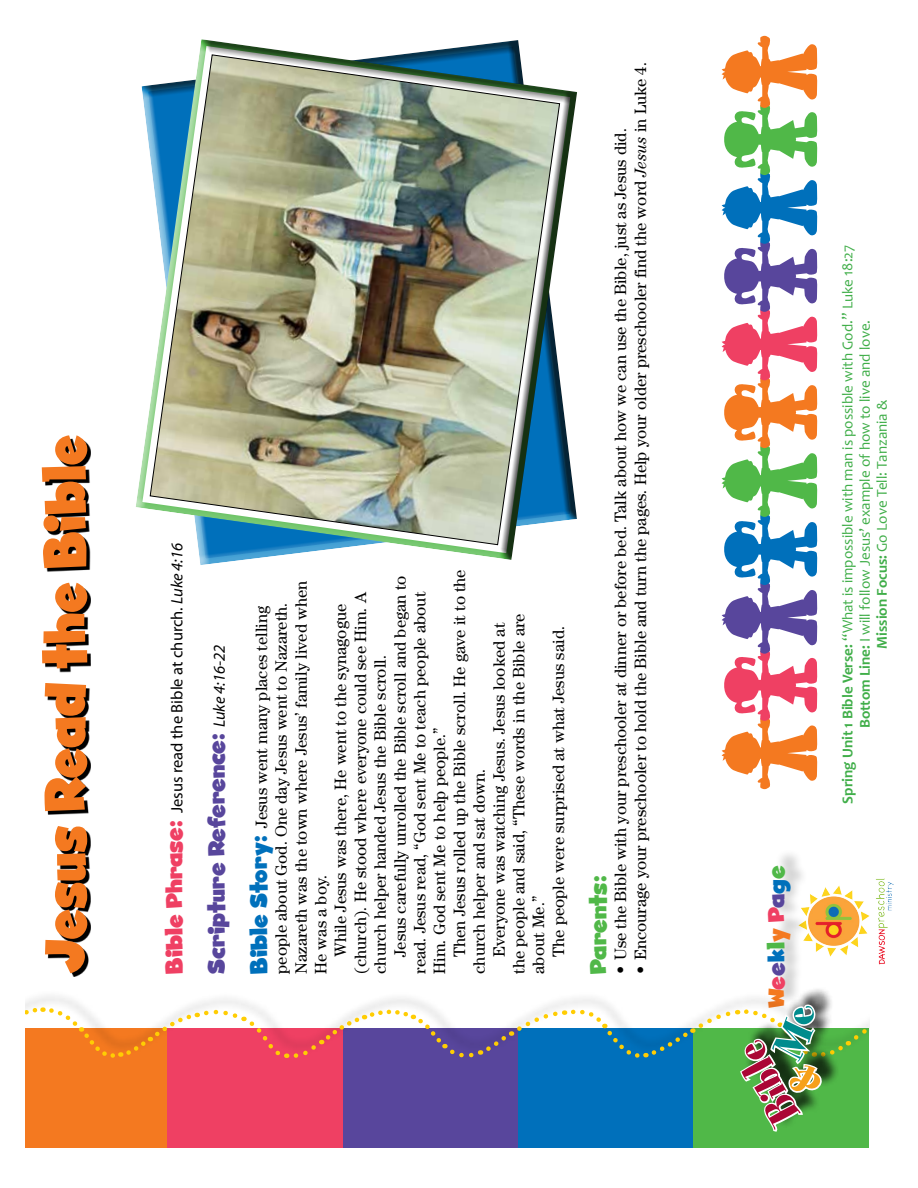
<style>
.page{position:relative;width:918px;height:1188px;background:#fff}
.page>*{position:absolute;margin:0;border:0;box-sizing:border-box;transform-origin:0 0}
.t1{font:59.4px "Ghost Kid AOE";color:#f47920;scale:.91 1}
.t2{font:48.45px "Spumoni LP Std";color:#ab0635}
.t3{font:24px "Ghost Kid AOE";color:#58469c}
.t4{font:24px "Ghost Kid AOE";color:#f47920}
.t5{font:24px "Ghost Kid AOE";color:#50b848}
.t6{font:16.5px "Century Std";color:#000}
.t7{font:16.5px "Myriad Pro";color:#000}
.t8{font:15px "Candara";color:#40ae49}
.s1{font-family:"Ghost Kid AOE";font-size:24px;color:#ef4063}
.s2{font-style:italic}
.s3{font-family:"Myriad Pro";font-style:italic;font-size:16.5px;color:#000}
.s4{font-family:"Ghost Kid AOE";font-size:24px;color:#0070bb}
.s5{color:#ef4063}
.s6{color:#58469c}
.s7{color:#0070bb}
.s8{color:#50b848}
.s9{font-weight:700}
</style>
<div class="page">
<img style="left:809px;top:878px;width:85px;height:87px">
<div style="left:26px;top:1028px;width:153px;height:120px;background:#f47920"></div>
<div style="left:167px;top:1028px;width:190px;height:120px;background:#ef4063"></div>
<div style="left:343px;top:1028px;width:185px;height:120px;background:#58469c"></div>
<div style="left:518px;top:1028px;width:185px;height:120px;background:#0070bb"></div>
<div style="left:694px;top:1028px;width:175px;height:120px;background:#50b848"></div>
<svg style="left:722px;top:36px;width:96px;height:753px"></svg>
<div style="left:769px;top:848px;width:40px;height:157px;background:#000;opacity:.2"></div>
<div style="left:744px;top:986px;width:96px;height:142px;background:#000;opacity:.75"></div>
<svg style="left:136px;top:39px;width:441px;height:524px"></svg>
<img style="left:150px;top:55px;width:410px;height:490px">
<svg style="left:45px;top:439px;width:46px;height:538px"></svg>
<svg style="left:26px;top:1002px;width:843px;height:132px"></svg>
<p class="t1" style="left:31px;top:974px;width:594px;rotate:-90deg">Jesus Read the Bible</p>
<p class="t7" style="left:168px;top:974px;width:433px;rotate:-90deg"><span class="s1">Bible Phrase:</span> Jesus read the Bible at church. <span class="s2">Luke 4:16</span></p>
<p class="t3" style="left:203px;top:974px;width:331px;rotate:-90deg">Scripture Reference: <span class="s3">Luke 4:16-22</span></p>
<p class="t6" style="left:450px;top:957px;width:389px;rotate:-90deg">Then Jesus rolled up the Bible scroll. He gave it to the</p>
<p class="t6" style="left:390px;top:957px;width:383px;rotate:-90deg">Jesus carefully unrolled the Bible scroll and began to</p>
<p class="t6" style="left:291px;top:974px;width:395px;rotate:-90deg">Nazareth was the town where Jesus’ family lived when</p>
<p class="t6" style="left:410px;top:974px;width:383px;rotate:-90deg">read. Jesus read, “God sent Me to teach people about</p>
<p class="t6" style="left:351px;top:974px;width:383px;rotate:-90deg">(church). He stood where everyone could see Him. A</p>
<p class="t6" style="left:252px;top:974px;width:370px;rotate:-90deg"><span class="s4">Bible Story:</span> Jesus went many places telling</p>
<p class="t6" style="left:272px;top:974px;width:373px;rotate:-90deg">people about God. One day Jesus went to Nazareth.</p>
<p class="t6" style="left:331px;top:957px;width:355px;rotate:-90deg">While Jesus was there, He went to the synagogue</p>
<p class="t6" style="left:489px;top:957px;width:336px;rotate:-90deg">Everyone was watching Jesus. Jesus looked at</p>
<p class="t6" style="left:509px;top:974px;width:362px;rotate:-90deg">the people and said, “These words in the Bible are</p>
<p class="t6" style="left:371px;top:974px;width:320px;rotate:-90deg">church helper handed Jesus the Bible scroll.</p>
<p class="t6" style="left:430px;top:974px;width:248px;rotate:-90deg">Him. God sent Me to help people.”</p>
<p class="t6" style="left:470px;top:974px;width:206px;rotate:-90deg">church helper and sat down.</p>
<p class="t6" style="left:311px;top:974px;width:100px;rotate:-90deg">He was a boy.</p>
<p class="t6" style="left:529px;top:974px;width:79px;rotate:-90deg">about Me.”</p>
<p class="t6" style="left:549px;top:957px;width:332px;rotate:-90deg">The people were surprised at what Jesus said.</p>
<p class="t6" style="left:631px;top:974px;width:913px;rotate:-90deg">• Encourage your preschooler to hold the Bible and turn the pages. Help your older preschooler find the word <span class="s2">Jesus</span> in Luke 4.</p>
<p class="t6" style="left:611px;top:974px;width:847px;rotate:-90deg">• Use the Bible with your preschooler at dinner or before bed. Talk about how we can use the Bible, just as Jesus did.</p>
<p class="t5" style="left:584px;top:974px;width:99px;rotate:-90deg">Parents:</p>
<p class="t4" style="left:762px;top:1008px;width:144px;rotate:-90deg">W<span class="s5">e</span><span class="s6">e</span><span class="s7">k</span><span class="s8">l</span>y <span class="s5">P</span><span class="s6">a</span><span class="s7">g</span><span class="s8">e</span></p>
<p class="t2" style="left:766px;top:1132px;width:87px;rotate:-118deg">Bible</p>
<p class="t8" style="left:838px;top:804px;width:561px;rotate:-90deg"><span class="s9">Spring Unit 1 Bible Verse:</span> “What is impossible with man is possible with God.” Luke 18:27</p>
<p class="t8" style="left:855px;top:728px;width:410px;rotate:-90deg"><span class="s9">Bottom Line:</span> I will follow Jesus’ example of how to live and love.</p>
<p class="t8" style="left:873px;top:649px;width:250px;rotate:-90deg"><span class="s9">Mission Focus:</span> Go Love Tell: Tanzania &amp;</p>
</div>
